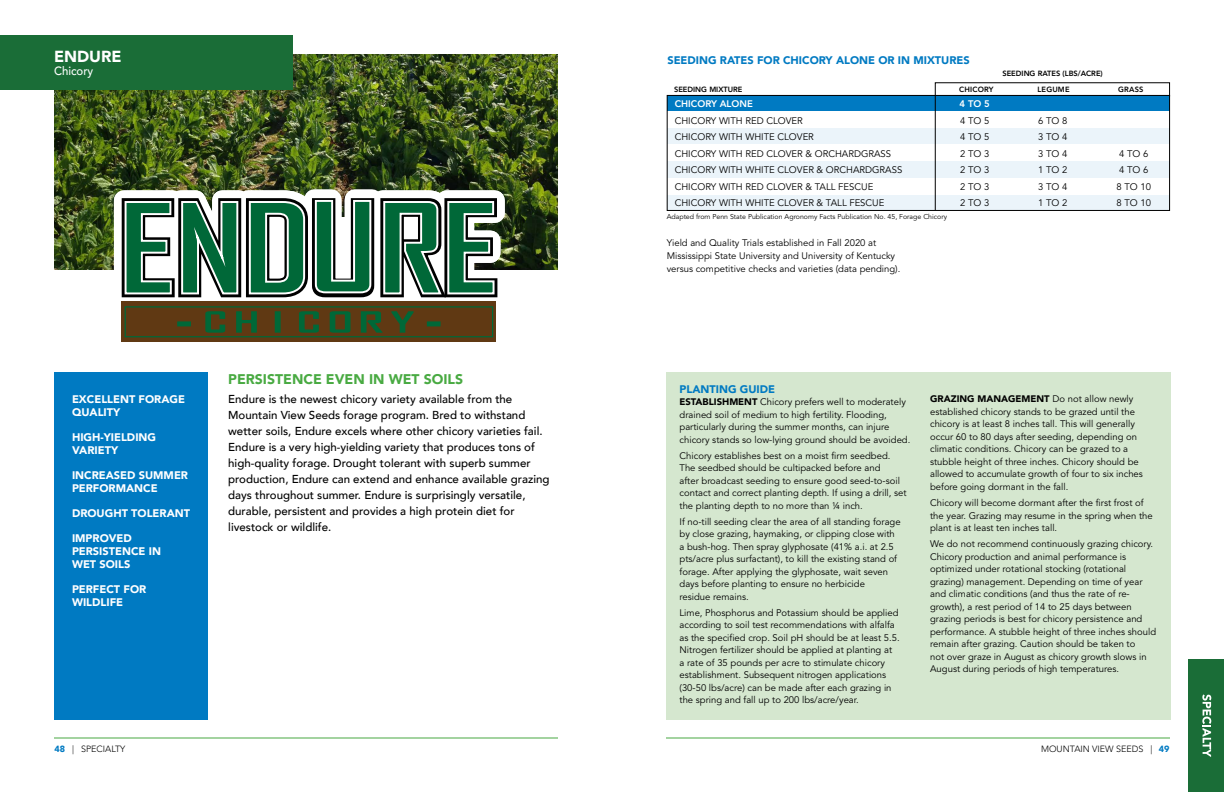
<style>
.page{position:relative;width:1224px;height:792px;background:#fff}
.page>*{position:absolute;margin:0;border:0;box-sizing:border-box;transform-origin:0 0}
.t1{font:900 16px "Avenir 95";color:#fff}
.t2{font:900 14px "Avenir 95";color:#49aa42}
.t3{font:500 12px "Avenir";color:#fff;scale:.95 1}
.t4{font:500 11.5px/16px "Avenir";color:#000}
.t5{font:900 11px/13px "Avenir 95";color:#fff}
.t6{font:900 11px "Avenir 95";color:#007ac2}
.t7{font:9.5px/12.5px "Avenir";color:#000}
.t8{font:900 9.5px "Avenir 95";color:#000}
.t9{font:800 9.5px "Avenir";color:#fff}
.t10{font:300 9px "Avenir";color:#000}
.t11{font:800 7.5px "Avenir";color:#000}
.t12{font:800 7.5px "Avenir";letter-spacing:.025em;color:#000}
.t13{font:7px "Avenir";color:#000}
.s1{font-family:"Avenir 95";font-weight:900}
.s2{font-family:"Avenir";font-weight:400}
.s3{font-family:"Avenir 95";font-weight:900;color:#007ac2}
</style>
<div class="page">
<div style="left:54px;top:373px;width:154px;height:347px;background:#007ac2"></div>
<hr style="left:666px;top:738px;width:504px;height:1px;background:#48a842">
<hr style="left:54px;top:738px;width:504px;height:1px;background:#48a842">
<div style="left:1188px;top:660px;width:36px;height:132px;background:#1a6d37"></div>
<svg style="left:1202px;top:694px;width:9px;height:63px"></svg>
<img style="left:54px;top:54px;width:504px;height:216px">
<div style="left:0;top:36px;width:292px;height:54px;background:#1a6d37"></div>
<div style="left:667px;top:372px;width:504px;height:347px;background:#d5e7cf"></div>
<img style="left:124px;top:35px;width:169px;height:338px">
<svg style="left:104px;top:165px;width:411px;height:197px"></svg>
<svg style="left:427px;top:321px;width:14px;height:5px"></svg>
<div style="left:125px;top:306px;width:368px;height:31px;border:1px solid #006838"></div>
<div style="left:667px;top:95px;width:503px;height:16px;background:#007ac2"></div>
<div style="left:667px;top:128px;width:503px;height:16px;background:#ebf4fa"></div>
<div style="left:667px;top:161px;width:503px;height:17px;background:#ebf4fa"></div>
<div style="left:667px;top:194px;width:503px;height:17px;background:#ebf4fa"></div>
<div style="left:667px;top:95px;width:503px;height:116px;border:1px solid #000"></div>
<svg style="left:934px;top:82px;width:237px;height:129px"></svg>
<h1 class="t1" style="left:54px;top:47px;width:69px">ENDURE</h1>
<p class="t3" style="left:54px;top:61px;width:43px">Chicory</p>
<p class="t5" style="left:72px;top:392px;width:115px">EXCELLENT FORAGE<br>QUALITY</p>
<p class="t5" style="left:72px;top:430px;width:86px">HIGH-YIELDING<br>VARIETY</p>
<p class="t5" style="left:72px;top:468px;width:118px">INCREASED SUMMER<br>PERFORMANCE</p>
<p class="t5" style="left:72px;top:506px;width:120px">DROUGHT TOLERANT</p>
<p class="t5" style="left:72px;top:531px;width:91px">IMPROVED<br>PERSISTENCE IN<br>WET SOILS</p>
<p class="t5" style="left:72px;top:582px;width:76px">PERFECT FOR<br>WILDLIFE</p>
<h2 class="t2" style="left:228px;top:371px;width:236px">PERSISTENCE EVEN IN WET SOILS</h2>
<p class="t4" style="left:228px;top:391px;width:323px">Endure is the newest chicory variety available from the Mountain View Seeds forage program. Bred to withstand wetter soils, Endure excels where other chicory varieties fail.<br>Endure is a very high-yielding variety that produces tons of high-quality forage. Drought tolerant with superb summer production, Endure can extend and enhance available grazing days throughout summer. Endure is surprisingly versatile, durable, persistent and provides a high protein diet for livestock or wildlife.</p>
<p class="t6" style="left:667px;top:54px;width:304px">SEEDING RATES FOR CHICORY ALONE OR IN MIXTURES</p>
<p class="t9" style="left:675px;top:98px;width:80px">CHICORY ALONE</p>
<p class="t9" style="left:960px;top:98px;width:32px">4 TO 5</p>
<p class="t7" style="left:675px;top:115px;width:130px">CHICORY WITH RED CLOVER</p>
<p class="t7" style="left:960px;top:115px;width:31px">4 TO 5</p>
<p class="t7" style="left:1038px;top:115px;width:31px">6 TO 8</p>
<p class="t7" style="left:675px;top:131px;width:141px">CHICORY WITH WHITE CLOVER</p>
<p class="t7" style="left:960px;top:131px;width:31px">4 TO 5</p>
<p class="t7" style="left:1038px;top:131px;width:31px">3 TO 4</p>
<p class="t7" style="left:675px;top:148px;width:218px">CHICORY WITH RED CLOVER &amp; ORCHARDGRASS</p>
<p class="t7" style="left:960px;top:148px;width:31px">2 TO 3</p>
<p class="t7" style="left:1038px;top:148px;width:31px">3 TO 4</p>
<p class="t7" style="left:1119px;top:148px;width:31px">4 TO 6</p>
<p class="t7" style="left:675px;top:164px;width:229px">CHICORY WITH WHITE CLOVER &amp; ORCHARDGRASS</p>
<p class="t7" style="left:960px;top:164px;width:31px">2 TO 3</p>
<p class="t7" style="left:1038px;top:164px;width:31px">1 TO 2</p>
<p class="t7" style="left:1119px;top:164px;width:31px">4 TO 6</p>
<p class="t7" style="left:675px;top:181px;width:200px">CHICORY WITH RED CLOVER &amp; TALL FESCUE</p>
<p class="t7" style="left:960px;top:181px;width:31px">2 TO 3</p>
<p class="t7" style="left:1038px;top:181px;width:31px">3 TO 4</p>
<p class="t7" style="left:1117px;top:181px;width:36px">8 TO 10</p>
<p class="t7" style="left:675px;top:197px;width:211px">CHICORY WITH WHITE CLOVER &amp; TALL FESCUE</p>
<p class="t7" style="left:960px;top:197px;width:31px">2 TO 3</p>
<p class="t7" style="left:1038px;top:197px;width:31px">1 TO 2</p>
<p class="t7" style="left:1117px;top:197px;width:36px">8 TO 10</p>
<p class="t11" style="left:1002px;top:69px;width:102px">SEEDING RATES (LBS/ACRE)</p>
<p class="t12" style="left:959px;top:85px;width:36px">CHICORY</p>
<p class="t11" style="left:1038px;top:85px;width:34px">LEGUME</p>
<p class="t11" style="left:1118px;top:85px;width:27px">GRASS</p>
<p class="t11" style="left:674px;top:85px;width:70px">SEEDING MIXTURE</p>
<p class="t13" style="left:667px;top:213px;width:282px">Adapted from Penn State Publication Agronomy Facts Publication No. 45, Forage Chicory</p>
<p class="t7" style="left:667px;top:237px;width:235px;line-height:13px">Yield and Quality Trials established in Fall 2020 at<br>Mississippi State University and University of Kentucky versus competitive checks and varieties (data pending).</p>
<p class="t6" style="left:680px;top:382px;width:97px">PLANTING GUIDE</p>
<p class="t7" style="left:680px;top:396px;width:232px"><span class="s1">ESTABLISHMENT</span> Chicory prefers well to moderately drained soil of medium to high fertility. Flooding, particularly during the summer months, can injure chicory stands so low-lying ground should be avoided.</p>
<p class="t7" style="left:680px;top:449px;width:229px">Chicory establishes best on a moist firm seedbed.<br>The seedbed should be cultipacked before and<br>after broadcast seeding to ensure good seed-to-soil contact and correct planting depth. If using a drill, set the planting depth to no more than ¼ inch.</p>
<p class="t7" style="left:680px;top:516px;width:223px">If no-till seeding clear the area of all standing forage by close grazing, haymaking, or clipping close with a bush-hog. Then spray glyphosate (41% a.i. at 2.5 pts/acre plus surfactant), to kill the existing stand of forage. After applying the glyphosate, wait seven days before planting to ensure no herbicide<br>residue remains.</p>
<p class="t7" style="left:680px;top:607px;width:222px">Lime, Phosphorus and Potassium should be applied according to soil test recommendations with alfalfa as the specified crop. Soil pH should be at least 5.5.<br>Nitrogen fertilizer should be applied at planting at<br>a rate of 35 pounds per acre to stimulate chicory establishment. Subsequent nitrogen applications (30-50 lbs/acre) can be made after each grazing in the spring and fall up to 200 lbs/acre/year.</p>
<p class="t8" style="left:930px;top:393px;width:205px">GRAZING MANAGEMENT <span class="s2">Do not allow newly</span></p>
<p class="t7" style="left:930px;top:406px;width:214px">established chicory stands to be grazed until the chicory is at least 8 inches tall. This will generally occur 60 to 80 days after seeding, depending on climatic conditions. Chicory can be grazed to a stubble height of three inches. Chicory should be allowed to accumulate growth of four to six inches before going dormant in the fall.</p>
<p class="t7" style="left:930px;top:497px;width:224px">Chicory will become dormant after the first frost of the year. Grazing may resume in the spring when the plant is at least ten inches tall.</p>
<p class="t7" style="left:930px;top:538px;width:228px">We do not recommend continuously grazing chicory.<br>Chicory production and animal performance is optimized under rotational stocking (rotational grazing) management. Depending on time of year and climatic conditions (and thus the rate of re&shy;growth), a rest period of 14 to 25 days between grazing periods is best for chicory persistence and performance. A stubble height of three inches should remain after grazing. Caution should be taken to<br>not over graze in August as chicory growth slows in August during periods of high temperatures.</p>
<p class="t10" style="left:54px;top:743px;width:72px"><span class="s3">48</span> | SPECIALTY</p>
<p class="t10" style="left:1041px;top:743px;width:130px">MOUNTAIN VIEW SEEDS | <span class="s3">49</span></p>
</div>
